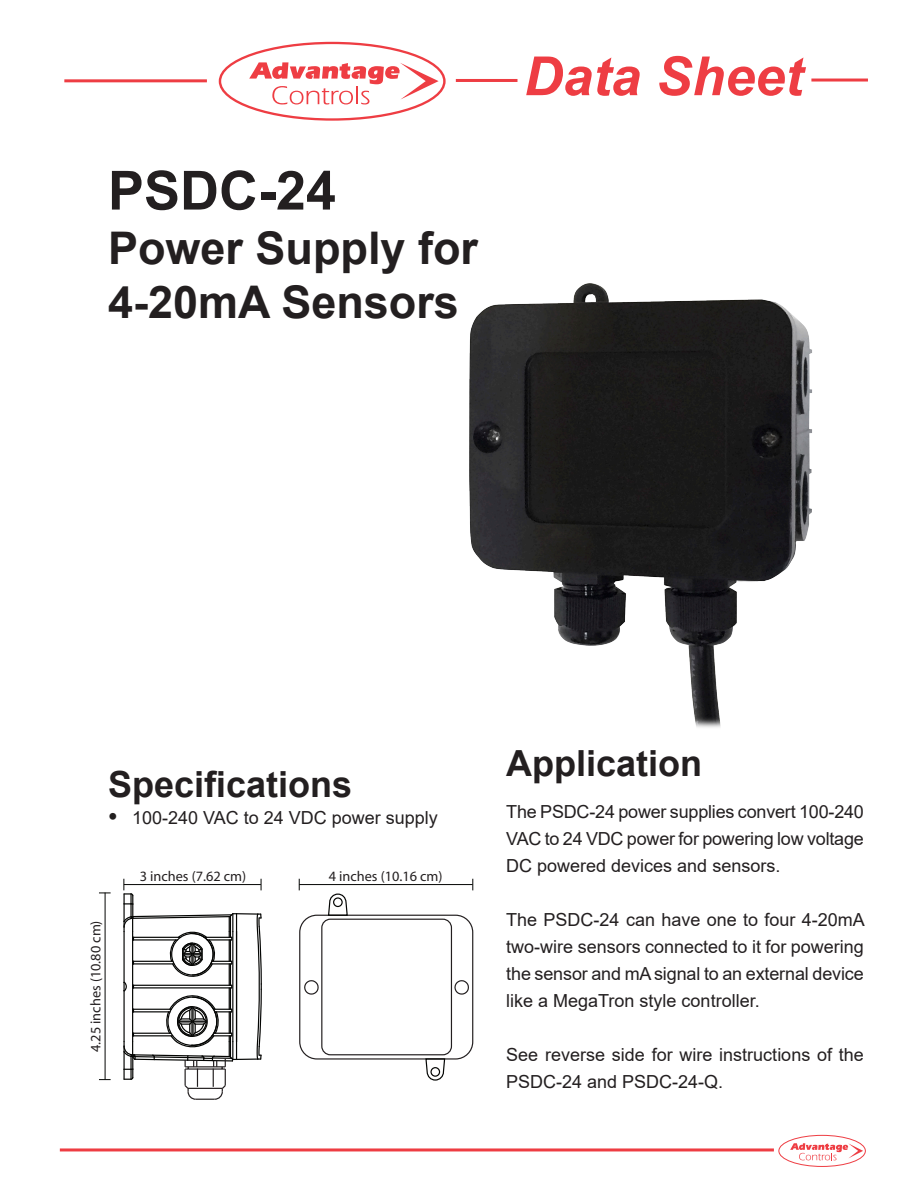
<style>
.page{position:relative;width:918px;height:1188px;background:#fff}
.page>*{position:absolute;margin:0;border:0;box-sizing:border-box;transform-origin:0 0}
.t1{font:italic 700 54px "Arial";color:#ee3d43}
.t2{font:700 54px "Arial";color:#231f20}
.t3{font:700 45px/54px "Arial";color:#231f20}
.t4{font:700 36px "Arial";color:#231f20}
.t5{font:18px/27px "Arial";color:#231f20;text-align:justify}
.t6{font:14.25px "Myriad";color:#231f20}
.s1{font-size:27px}
</style>
<div class="page">
<hr style="left:60px;top:1148px;width:714px;height:3px;background:#ee3d43">
<hr style="left:456px;top:79px;width:61px;height:3px;background:#ee3d43">
<hr style="left:811px;top:79px;width:57px;height:3px;background:#ee3d43">
<hr style="left:64px;top:79px;width:143px;height:3px;background:#ee3d43">
<div style="left:219px;top:42px;width:227px;height:79px;border:2px solid #ee3d43;border-radius:50%"></div>
<svg style="left:249px;top:62px;width:190px;height:42px"></svg>
<div style="left:778px;top:1135px;width:88px;height:32px;border:1px solid #ee3d43;border-radius:50%"></div>
<svg style="left:790px;top:1143px;width:73px;height:17px"></svg>
<img style="left:469px;top:283px;width:343px;height:445px">
<div style="left:299px;top:915px;width:174px;height:145px;border:1px solid #231f20;border-radius:17px"></div>
<div style="left:321px;top:919px;width:131px;height:136px;border:1px solid #231f20;border-radius:9px"></div>
<svg style="left:454px;top:980px;width:15px;height:15px"></svg>
<svg style="left:304px;top:980px;width:15px;height:15px"></svg>
<svg style="left:256px;top:913px;width:6px;height:147px"></svg>
<hr style="left:237px;top:1058px;width:21px;height:2px;background:#040503">
<hr style="left:237px;top:913px;width:21px;height:2px;background:#040503">
<svg style="left:327px;top:893px;width:21px;height:23px"></svg>
<div style="left:333px;top:897px;width:10px;height:10px;border:1px solid #040503;border-radius:50%"></div>
<svg style="left:425px;top:1058px;width:21px;height:23px"></svg>
<div style="left:430px;top:1067px;width:10px;height:10px;border:1px solid #040503;border-radius:50%"></div>
<hr style="left:124px;top:884px;width:137px;height:1px;background:#040503">
<hr style="left:105px;top:893px;width:1px;height:187px;background:#040503">
<svg style="left:99px;top:893px;width:12px;height:1px"></svg>
<svg style="left:99px;top:1079px;width:12px;height:1px"></svg>
<hr style="left:299px;top:884px;width:174px;height:1px;background:#040503">
<svg style="left:123px;top:879px;width:114px;height:221px"></svg>
<p class="t2" style="left:108px;top:153px;width:230px">PSDC-24</p>
<p class="t3" style="left:108px;top:221px;width:372px">Power Supply for<br>4-20mA Sensors</p>
<p class="t1" style="left:524px;top:40px;width:281px">Data Sheet</p>
<p class="t4" style="left:108px;top:759px;width:246px">Specifications</p>
<p class="t5" style="left:108px;top:804px;width:331px"><span class="s1">•</span> 100-240 VAC to 24 VDC power supply</p>
<p class="t6" style="left:89px;top:1052px;width:133px;rotate:-90deg">4.25 inches (10.80 cm)</p>
<p class="t6" style="left:140px;top:869px;width:108px">3 inches (7.62 cm)</p>
<p class="t6" style="left:329px;top:869px;width:115px">4 inches (10.16 cm)</p>
<p class="t4" style="left:506px;top:738px;width:198px">Application</p>
<p class="t5" style="left:506px;top:798px;width:359px">The PSDC-24 power supplies convert 100-240<br>VAC to 24 VDC power for powering low voltage DC powered devices and sensors.</p>
<p class="t5" style="left:506px;top:906px;width:360px">The PSDC-24 can have one to four 4-20mA two-wire sensors connected to it for powering the sensor and mA signal to an external device like a MegaTron style controller.</p>
<p class="t5" style="left:506px;top:1041px;width:359px">See reverse side for wire instructions of the<br>PSDC-24 and PSDC-24-Q.</p>
</div>
